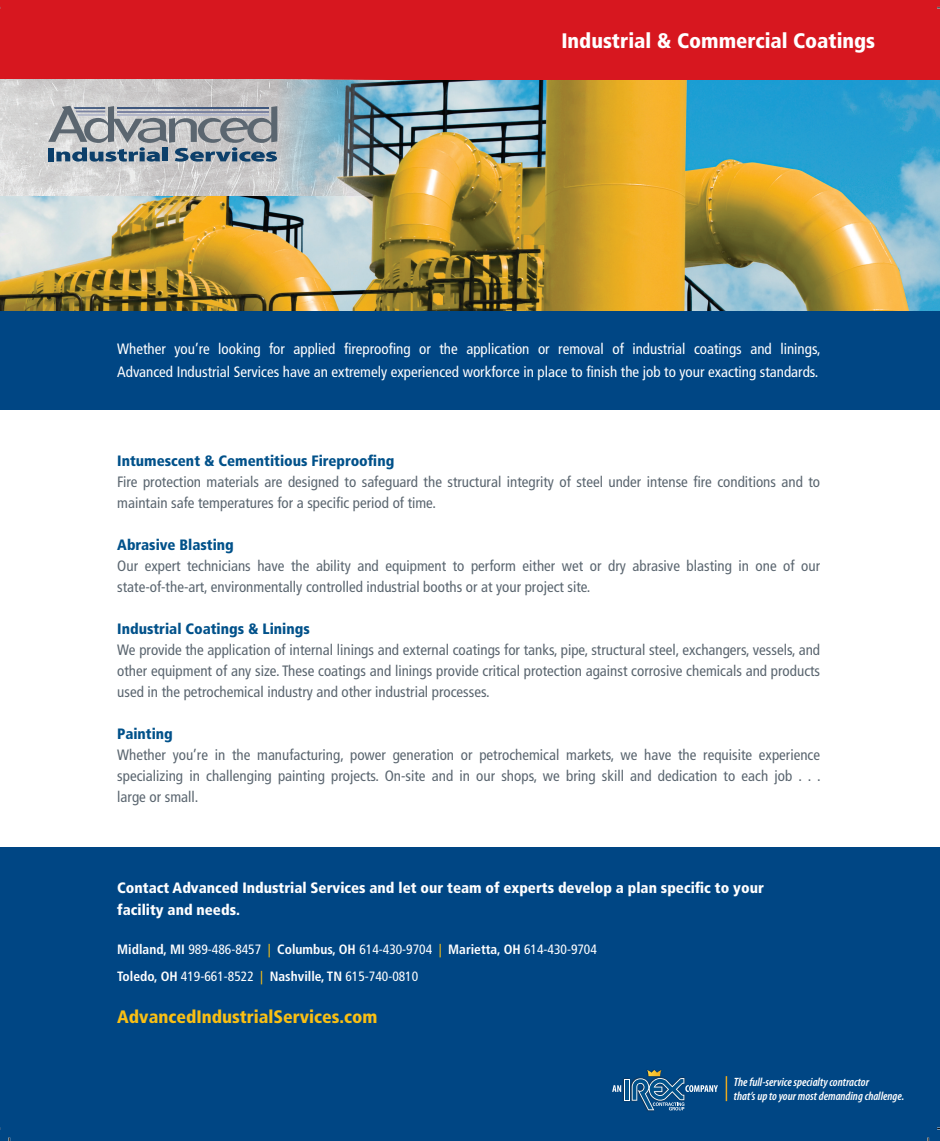
<style>
.page{position:relative;width:940px;height:1141px;background:#fff}
.page>*{position:absolute;margin:0;border:0;box-sizing:border-box;transform-origin:0 0}
.t1{font:900 condensed 21px "Frutiger";color:#fff}
.t2{font:900 condensed 18px "Frutiger";color:#f9bf14}
.t3{font:condensed 15px/21px "Frutiger";color:#5b6670}
.t4{font:condensed 15px/22.5px "Frutiger";color:#fff}
.t5{font:900 condensed 15px/22.5px "Frutiger";color:#fff}
.t6{font:900 condensed 15px "Frutiger";color:#01518a}
.t7{font:condensed 13.5px/27px "Frutiger";color:#fff}
.t8{font:italic 600 condensed 12.15px/13.6px "Myriad Pro";color:#fff}
.s1{font-weight:700}
.s2{color:#f9bf14}
</style>
<div class="page">
<div style="left:0;top:75px;width:939px;height:1066px;background:#004684"></div>
<img style="left:0;top:80px;width:939px;height:231px">
<div style="left:0;top:410px;width:939px;height:437px;background:#fff"></div>
<div style="left:0;top:0;width:939px;height:80px;background:#d7171f"></div>
<img style="left:621px;top:1078px;width:62px;height:34px">
<div style="left:624px;top:1079px;width:5px;height:21px;background:#fff"></div>
<hr style="left:625px;top:1080px;width:4px;height:20px;background:#01518a">
<svg style="left:612px;top:1085px;width:9px;height:7px"></svg>
<svg style="left:631px;top:1070px;width:86px;height:40px"></svg>
<svg style="left:725px;top:1076px;width:1px;height:25px"></svg>
<img style="left:0;top:80px;width:390px;height:116px">
<svg style="left:48px;top:106px;width:229px;height:56px;background:#969fa9"></svg>
<h1 class="t1" style="left:561px;top:28px;width:315px">Industrial &amp; Commercial Coatings</h1>
<p class="t4" style="left:117px;top:338px;width:704px">Whether you’re looking for applied fireproofing or the application or removal of industrial coatings and linings,<br>Advanced Industrial Services have an extremely experienced workforce in place to finish the job to your exacting standards.</p>
<p class="t6" style="left:117px;top:452px;width:278px">Intumescent &amp; Cementitious Fireproofing</p>
<p class="t3" style="left:117px;top:471px;width:704px">Fire protection materials are designed to safeguard the structural integrity of steel under intense fire conditions and to maintain safe temperatures for a specific period of time.</p>
<p class="t6" style="left:117px;top:536px;width:118px">Abrasive Blasting</p>
<p class="t3" style="left:117px;top:555px;width:704px">Our expert technicians have the ability and equipment to perform either wet or dry abrasive blasting in one of our state-of-the-art, environmentally controlled industrial booths or at your project site.</p>
<p class="t6" style="left:117px;top:620px;width:194px">Industrial Coatings &amp; Linings</p>
<p class="t3" style="left:117px;top:639px;width:704px;text-align:justify">We provide the application of internal linings and external coatings for tanks, pipe, structural steel, exchangers, vessels, and other equipment of any size. These coatings and linings provide critical protection against corrosive chemicals and products used in the petrochemical industry and other industrial processes.</p>
<p class="t6" style="left:117px;top:725px;width:57px">Painting</p>
<p class="t3" style="left:117px;top:744px;width:704px;text-align:justify">Whether you’re in the manufacturing, power generation or petrochemical markets, we have the requisite experience specializing in challenging painting projects. On-site and in our shops, we bring skill and dedication to each job . . . large or small.</p>
<p class="t5" style="left:117px;top:876px;width:647px">Contact Advanced Industrial Services and let our team of experts develop a plan specific to your facility and needs.</p>
<p class="t7" style="left:117px;top:935px;width:481px"><span class="s1">Midland, MI</span> 989-486-8457 <span class="s2">|</span> <span class="s1">Columbus, OH</span> 614-430-9704 <span class="s2">|</span> <span class="s1">Marietta, OH</span> 614-430-9704<br><span class="s1">Toledo, OH</span> 419-661-8522 <span class="s2">|</span> <span class="s1">Nashville, TN</span> 615-740-0810</p>
<p class="t2" style="left:117px;top:1006px;width:262px">AdvancedIndustrialServices.com</p>
<p class="t8" style="left:733px;top:1075px;width:172px">The full-service specialty contractor<br>that’s up to your most demanding challenge.</p>
</div>
